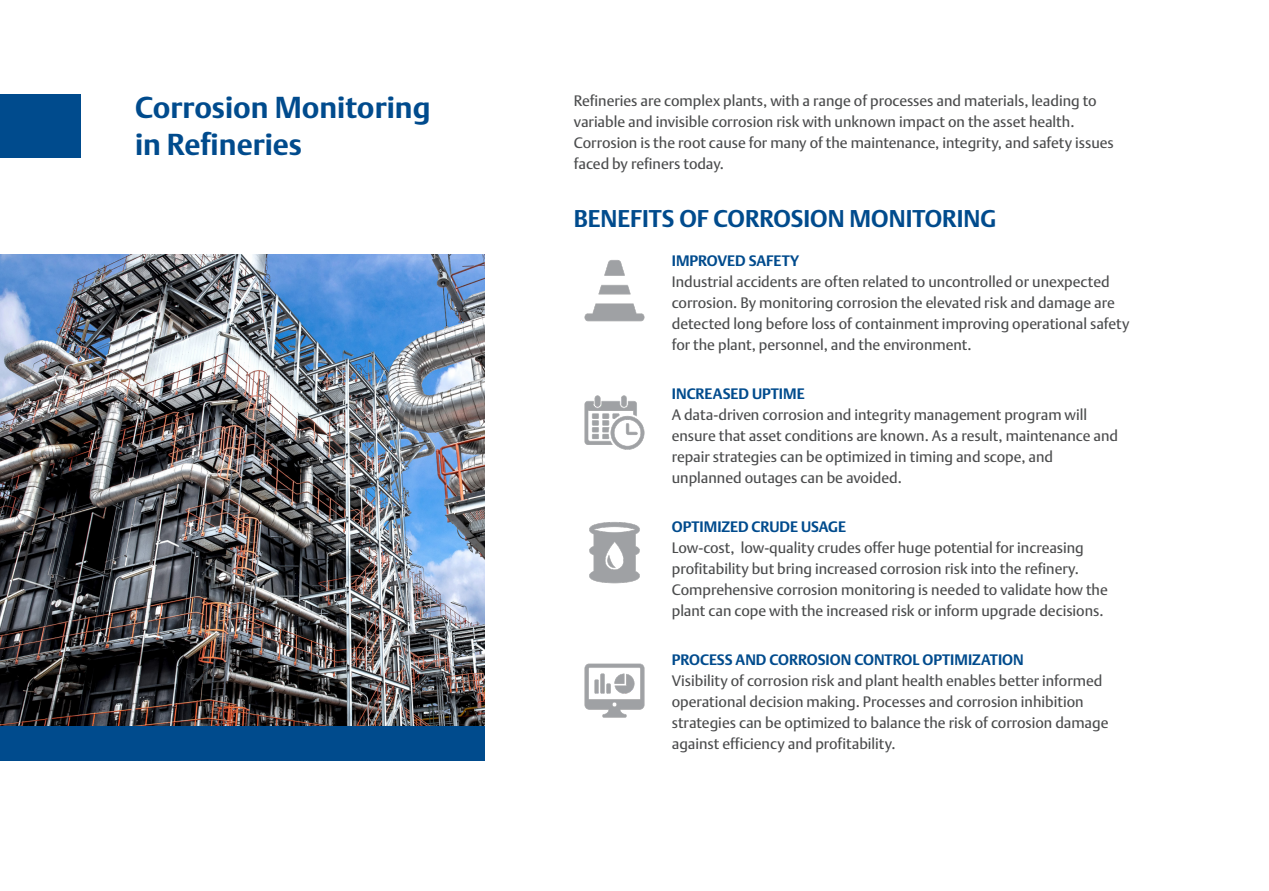
<style>
.page{position:relative;width:1269px;height:891px;background:#fff}
.page>*{position:absolute;margin:0;border:0;box-sizing:border-box;transform-origin:0 0}
.t1{font:700 30px "DTL Argo ST";color:#004b8d}
.t2{font:700 24px "DTL Argo T";color:#004b8d}
.t3{font:15px/21px "DTL Argo T";color:#4b4c4d}
.t4{font:700 15px "DTL Argo ST";color:#004b8d}
</style>
<div class="page">
<div style="left:0;top:94px;width:81px;height:64px;background:#004b8d"></div>
<img style="left:0;top:255px;width:485px;height:471px">
<div style="left:0;top:726px;width:485px;height:34px;background:#004b8d"></div>
<img style="left:584px;top:260px;width:61px;height:62px">
<img style="left:584px;top:395px;width:61px;height:55px">
<img style="left:589px;top:522px;width:51px;height:62px">
<img style="left:584px;top:663px;width:61px;height:55px">
<p class="t1" style="left:135px;top:89px;width:297px">Corrosion Monitoring</p>
<p class="t1" style="left:135px;top:127px;width:169px">in Refineries</p>
<p class="t3" style="left:574px;top:90px;width:524px">Refineries are complex plants, with a range of processes and materials, leading to</p>
<p class="t3" style="left:574px;top:111px;width:502px">variable and invisible corrosion risk with unknown impact on the asset health.</p>
<p class="t3" style="left:574px;top:132px;width:542px">Corrosion is the root cause for many of the maintenance, integrity, and safety issues faced by refiners today.</p>
<p class="t2" style="left:574px;top:204px;width:424px">BENEFITS OF CORROSION MONITORING</p>
<p class="t4" style="left:672px;top:252px;width:129px">IMPROVED SAFETY</p>
<p class="t3" style="left:672px;top:271px;width:439px">Industrial accidents are often related to uncontrolled or unexpected</p>
<p class="t3" style="left:672px;top:292px;width:459px">corrosion. By monitoring corrosion the elevated risk and damage are detected long before loss of containment improving operational safety for the plant, personnel, and the environment.</p>
<p class="t4" style="left:672px;top:385px;width:134px">INCREASED UPTIME</p>
<p class="t3" style="left:672px;top:404px;width:417px">A data-driven corrosion and integrity management program will</p>
<p class="t3" style="left:672px;top:425px;width:448px">ensure that asset conditions are known. As a result, maintenance and repair strategies can be optimized in timing and scope, and</p>
<p class="t3" style="left:672px;top:467px;width:232px">unplanned outages can be avoided.</p>
<p class="t4" style="left:672px;top:518px;width:176px">OPTIMIZED CRUDE USAGE</p>
<p class="t3" style="left:672px;top:537px;width:414px">Low-cost, low-quality crudes offer huge potential for increasing</p>
<p class="t3" style="left:672px;top:558px;width:409px">profitability but bring increased corrosion risk into the refinery.</p>
<p class="t3" style="left:672px;top:579px;width:438px">Comprehensive corrosion monitoring is needed to validate how the plant can cope with the increased risk or inform upgrade decisions.</p>
<p class="t4" style="left:672px;top:651px;width:354px">PROCESS AND CORROSION CONTROL OPTIMIZATION</p>
<p class="t3" style="left:672px;top:670px;width:432px">Visibility of corrosion risk and plant health enables better informed</p>
<p class="t3" style="left:672px;top:691px;width:413px">operational decision making. Processes and corrosion inhibition</p>
<p class="t3" style="left:672px;top:712px;width:438px">strategies can be optimized to balance the risk of corrosion damage against efficiency and profitability.</p>
</div>
